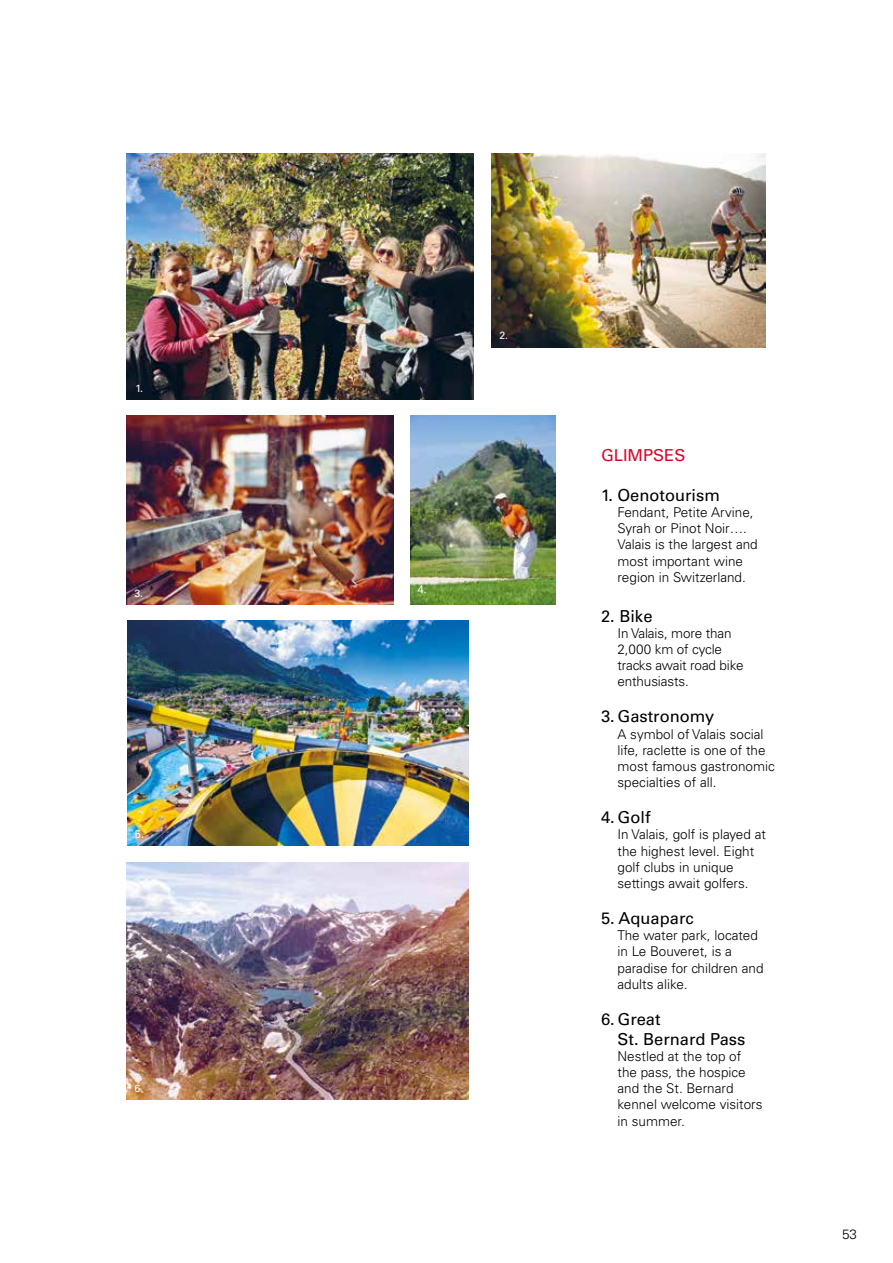
<style>
.page{position:relative;width:893px;height:1263px;background:#fff}
.page>*{position:absolute;margin:0;border:0;box-sizing:border-box;transform-origin:0 0}
.t1{font:16.5px/19.8px "Univers LT Std";color:#000}
.t2{font:16.5px "Univers LT Std";color:#db052c}
.t3{font:300 13.5px/16.2px "Univers LT Std";color:#000}
.t4{font:11.1px "Univers LT Std";color:#fff}
.t5{font:10.5px "Univers LT Std";color:#fff}
</style>
<div class="page">
<img style="left:492px;top:154px;width:273px;height:194px">
<img style="left:127px;top:416px;width:266px;height:188px">
<img style="left:127px;top:154px;width:346px;height:245px">
<img style="left:127px;top:862px;width:341px;height:238px">
<img style="left:127px;top:620px;width:341px;height:225px">
<img style="left:410px;top:416px;width:145px;height:188px">
<p class="t5" style="left:135px;top:382px;width:9px">1.</p>
<p class="t5" style="left:134px;top:587px;width:10px">3.</p>
<p class="t4" style="left:135px;top:827px;width:11px">5.</p>
<p class="t5" style="left:134px;top:1082px;width:10px">6.</p>
<p class="t5" style="left:499px;top:329px;width:10px">2.</p>
<p class="t5" style="left:418px;top:583px;width:10px">4.</p>
<p class="t2" style="left:601px;top:446px;width:86px">GLIMPSES</p>
<p class="t1" style="left:601px;top:485px;width:120px">1. Oenotourism</p>
<p class="t3" style="left:617px;top:504px;width:142px">Fendant, Petite Arvine,<br>Syrah or Pinot Noir….<br>Valais is the largest and most important wine region in Switzerland.</p>
<p class="t1" style="left:601px;top:606px;width:53px">2. Bike</p>
<p class="t3" style="left:617px;top:625px;width:128px">In Valais, more than<br>2,000 km of cycle tracks await road bike enthusiasts.</p>
<p class="t1" style="left:601px;top:707px;width:115px">3. Gastronomy</p>
<p class="t3" style="left:617px;top:726px;width:159px">A symbol of Valais social life, raclette is one of the most famous gastronomic specialties of all.</p>
<p class="t1" style="left:601px;top:807px;width:51px">4. Golf</p>
<p class="t3" style="left:617px;top:826px;width:150px">In Valais, golf is played at the highest level. Eight golf clubs in unique settings await golfers.</p>
<p class="t1" style="left:601px;top:908px;width:94px">5. Aquaparc</p>
<p class="t3" style="left:617px;top:927px;width:148px">The water park, located in Le Bouveret, is a paradise for children and adults alike.</p>
<p class="t1" style="left:617px;top:1009px;width:129px;text-indent:-16px">6. Great<br>St. Bernard Pass</p>
<p class="t3" style="left:617px;top:1048px;width:146px">Nestled at the top of the pass, the hospice and the St. Bernard kennel welcome visitors in summer.</p>
<p class="t3" style="left:842px;top:1226px;width:17px">53</p>
</div>
